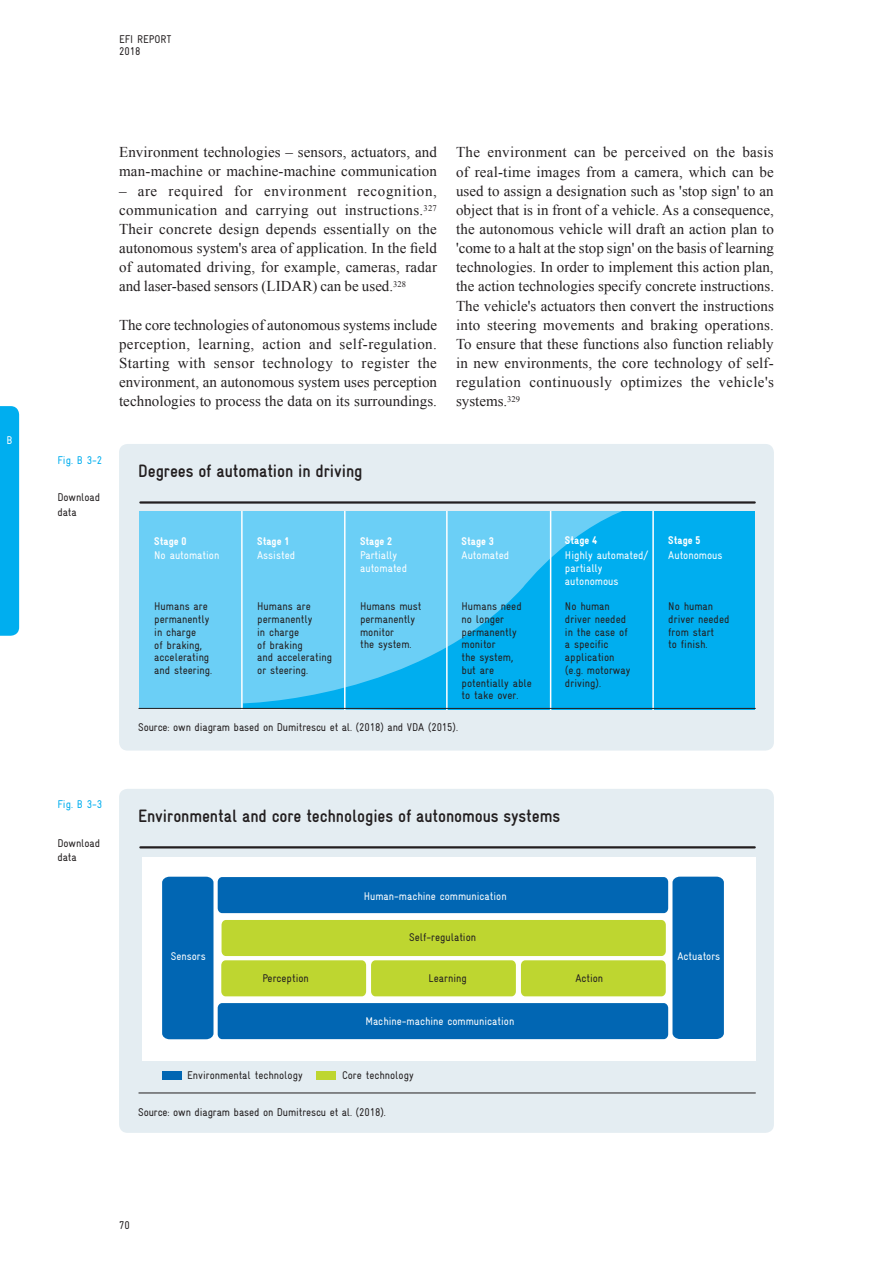
<style>
.page{position:relative;width:893px;height:1263px;background:#fff}
.page>*{position:absolute;margin:0;border:0;box-sizing:border-box;transform-origin:0 0}
.t1{font:700 condensed 18px "Gravur";letter-spacing:-.005em;color:#231f20}
.t2{font:15px/19.2px "Times New Roman";letter-spacing:.01em;color:#231f20;text-align:justify}
.t3{font:condensed 11.25px/12.8px "Gravur";color:#231f20}
.t4{font:condensed 11.25px/12.8px "Gravur";color:#fff}
.t5{font:900 condensed 11.25px "Gravur";color:#fff}
.t6{font:condensed 11.25px "Gravur";color:#00aeef}
</style>
<div class="page">
<div style="left:0;top:406px;width:19px;height:230px;background:#00aeef"></div>
<div style="left:119px;top:444px;width:655px;height:306px;background:#e4edf2;border-radius:9px"></div>
<hr style="left:140px;top:501px;width:615px;height:3px;background:#231f20">
<div style="left:139px;top:512px;width:616px;height:197px;background:#6bcff6"></div>
<svg style="left:243px;top:512px;width:512px;height:196px;fill:#00aeef"></svg>
<hr style="left:241px;top:512px;width:2px;height:197px;background:#fff">
<hr style="left:344px;top:512px;width:2px;height:197px;background:#fff">
<hr style="left:446px;top:512px;width:2px;height:197px;background:#fff">
<hr style="left:550px;top:512px;width:1px;height:197px;background:#fff">
<hr style="left:652px;top:512px;width:2px;height:197px;background:#fff">
<hr style="left:139px;top:708px;width:616px;height:1px;background:#231f20">
<div style="left:119px;top:789px;width:655px;height:344px;background:#e4edf2;border-radius:9px"></div>
<hr style="left:140px;top:846px;width:615px;height:2px;background:#231f20">
<hr style="left:139px;top:1092px;width:616px;height:1px;background:#231f20">
<div style="left:142px;top:857px;width:614px;height:203px;background:#fff"></div>
<div style="left:672px;top:877px;width:52px;height:162px;background:#0166b3"></div>
<div style="left:222px;top:920px;width:444px;height:36px;background:#bed630;border-radius:5px"></div>
<div style="left:316px;top:1071px;width:19px;height:8px;background:#bed630"></div>
<div style="left:162px;top:1071px;width:19px;height:8px;background:#0166b3"></div>
<div style="left:218px;top:877px;width:450px;height:36px;background:#0166b3;border-radius:5px"></div>
<div style="left:218px;top:1003px;width:450px;height:36px;background:#0166b3;border-radius:5px"></div>
<div style="left:221px;top:960px;width:145px;height:36px;background:#bed630;border-radius:5px"></div>
<div style="left:371px;top:960px;width:145px;height:36px;background:#bed630;border-radius:5px"></div>
<div style="left:521px;top:960px;width:145px;height:36px;background:#bed630;border-radius:5px"></div>
<div style="left:162px;top:877px;width:51px;height:162px;background:#0166b3"></div>
<p class="t4" style="left:6px;top:434px;width:7px">B</p>
<p class="t3" style="left:119px;top:33px;width:54px;line-height:12px">EFI REPORT<br>2018</p>
<p class="t2" style="left:119px;top:142px;width:319px">Environment technologies – sensors, actuators, and man-machine or machine-machine communication</p>
<p class="t2" style="left:119px;top:181px;width:319px">– are required for environment recognition, communication and carrying out instructions.<sup>327<br></sup>Their concrete design depends essentially on the autonomous system's area of application. In the field of automated driving, for example, cameras, radar and laser-based sensors (LIDAR) can be used.<sup>328</sup></p>
<p class="t2" style="left:119px;top:315px;width:320px">The core technologies of autonomous systems include perception, learning, action and self-regulation.<br>Starting with sensor technology to register the environment, an autonomous system uses perception technologies to process the data on its surroundings.</p>
<p class="t2" style="left:456px;top:142px;width:320px">The environment can be perceived on the basis of real-time images from a camera, which can be used to assign a designation such as 'stop sign' to an object that is in front of a vehicle. As a consequence, the autonomous vehicle will draft an action plan to 'come to a halt at the stop sign' on the basis of learning technologies. In order to implement this action plan, the action technologies specify concrete instructions.<br>The vehicle's actuators then convert the instructions into steering movements and braking operations.<br>To ensure that these functions also function reliably in new environments, the core technology of self&shy;regulation continuously optimizes the vehicle's systems.<sup>329</sup></p>
<p class="t6" style="left:58px;top:453px;width:46px">Fig. B 3-2</p>
<p class="t3" style="left:57px;top:490px;width:44px;line-height:14.9px">Download data</p>
<p class="t1" style="left:138px;top:461px;width:226px">Degrees of automation in driving</p>
<p class="t5" style="left:154px;top:534px;width:34px">Stage 0</p>
<p class="t4" style="left:154px;top:549px;width:67px">No automation</p>
<p class="t3" style="left:154px;top:600px;width:59px">Humans are permanently in charge<br>of braking, accelerating and steering.</p>
<p class="t5" style="left:257px;top:534px;width:33px">Stage 1</p>
<p class="t5" style="left:360px;top:534px;width:34px">Stage 2</p>
<p class="t4" style="left:257px;top:549px;width:40px">Assisted</p>
<p class="t4" style="left:360px;top:549px;width:49px">Partially automated</p>
<p class="t3" style="left:257px;top:600px;width:77px">Humans are permanently<br>in charge<br>of braking<br>and accelerating or steering.</p>
<p class="t3" style="left:360px;top:600px;width:63px">Humans must permanently monitor<br>the system.</p>
<p class="t5" style="left:462px;top:534px;width:34px">Stage 3</p>
<p class="t4" style="left:462px;top:549px;width:49px">Automated</p>
<p class="t3" style="left:462px;top:600px;width:72px">Humans need no longer permanently monitor<br>the system,<br>but are potentially able to take over.</p>
<p class="t3" style="left:138px;top:721px;width:321px">Source: own diagram based on Dumitrescu et al. (2018) and VDA (2015).</p>
<p class="t5" style="left:565px;top:534px;width:34px">Stage 4</p>
<p class="t4" style="left:565px;top:549px;width:85px">Highly automated/ partially autonomous</p>
<p class="t3" style="left:565px;top:600px;width:67px">No human driver needed in the case of a specific application (e.g. motorway driving).</p>
<p class="t5" style="left:668px;top:534px;width:34px">Stage 5</p>
<p class="t4" style="left:668px;top:549px;width:56px">Autonomous</p>
<p class="t3" style="left:668px;top:600px;width:63px">No human driver needed from start<br>to finish.</p>
<p class="t6" style="left:58px;top:798px;width:46px">Fig. B 3-3</p>
<p class="t3" style="left:57px;top:835px;width:44px;line-height:14.9px">Download data</p>
<p class="t1" style="left:138px;top:806px;width:423px">Environmental and core technologies of autonomous systems</p>
<p class="t4" style="left:364px;top:889px;width:144px">Human-machine communication</p>
<p class="t3" style="left:409px;top:931px;width:68px">Self-regulation</p>
<p class="t4" style="left:171px;top:950px;width:36px">Sensors</p>
<p class="t4" style="left:677px;top:950px;width:44px">Actuators</p>
<p class="t3" style="left:262px;top:971px;width:48px">Perception</p>
<p class="t3" style="left:429px;top:972px;width:40px">Learning</p>
<p class="t3" style="left:575px;top:971px;width:29px">Action</p>
<p class="t4" style="left:365px;top:1014px;width:151px">Machine-machine communication</p>
<p class="t3" style="left:187px;top:1069px;width:117px">Environmental technology</p>
<p class="t3" style="left:342px;top:1069px;width:73px">Core technology</p>
<p class="t3" style="left:138px;top:1106px;width:249px">Source: own diagram based on Dumitrescu et al. (2018).</p>
<p class="t3" style="left:119px;top:1219px;width:12px">70</p>
</div>
